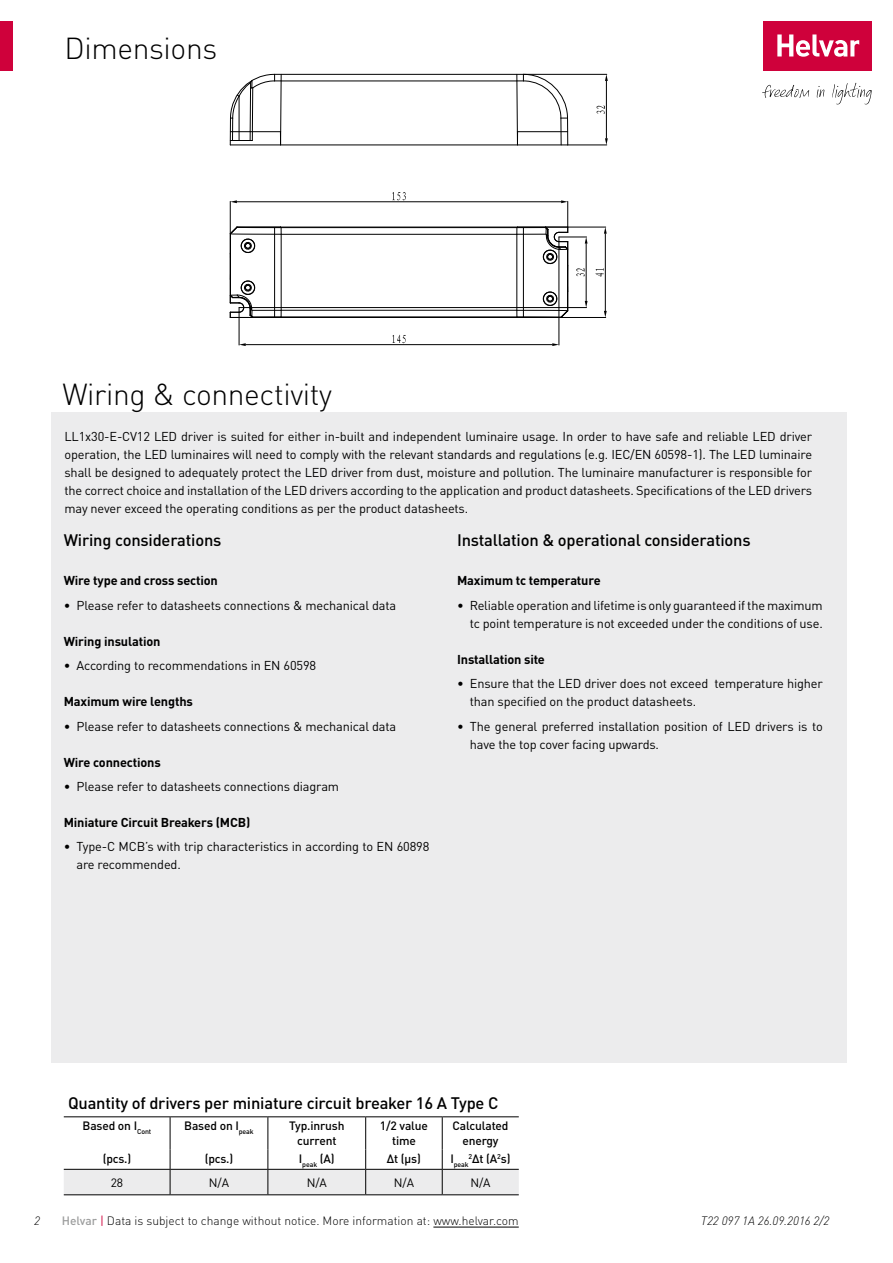
<style>
.page{position:relative;width:893px;height:1263px;background:#fff}
.page>*{position:absolute;margin:0;border:0;box-sizing:border-box;transform-origin:0 0}
.t1{font:300 30px "DIN Pro";letter-spacing:-.01em;color:#000}
.t2{font:500 16.5px "DIN Pro";letter-spacing:-.01em;color:#000}
.t3{font:12.75px/18px "DIN Pro";letter-spacing:-.01em;color:#000}
.t4{font:700 12.75px "DIN Pro";letter-spacing:-.01em;color:#000}
.t5{font:500 12px/15px "DIN Pro";letter-spacing:-.01em;color:#000;text-align:center}
.t6{font:300 12px "DIN Pro";color:#000}
.t7{font:italic 300 12px "DIN Pro";color:#000}
.t8{font:12px "DIN Pro";color:#000}
.t9{font:500 7.05px "DIN Pro";color:#000}
.s1{font-weight:500;color:#9c9d9d}
.s2{font-weight:400;color:#cf013b}
</style>
<div class="page">
<div style="left:763px;top:21px;width:109px;height:50px;background:#cf013b"></div>
<svg style="left:777px;top:34px;width:82px;height:23px"></svg>
<div style="left:0;top:21px;width:13px;height:50px;background:#cf013b"></div>
<svg style="left:762px;top:83px;width:110px;height:21px"></svg>
<hr style="left:433px;top:1227px;width:86px;height:1px;background:#000">
<div style="left:51px;top:412px;width:795px;height:651px;background:#ececed"></div>
<hr style="left:64px;top:1116px;width:106px;height:1px;background:#000">
<hr style="left:170px;top:1116px;width:98px;height:1px;background:#000">
<hr style="left:268px;top:1116px;width:98px;height:1px;background:#000">
<hr style="left:267px;top:1117px;width:1px;height:32px;background:#000">
<hr style="left:366px;top:1116px;width:76px;height:1px;background:#000">
<hr style="left:365px;top:1117px;width:1px;height:32px;background:#000">
<hr style="left:442px;top:1116px;width:77px;height:1px;background:#000">
<hr style="left:442px;top:1117px;width:1px;height:32px;background:#000">
<hr style="left:170px;top:1117px;width:1px;height:32px;background:#000">
<svg style="left:64px;top:1149px;width:455px;height:46px"></svg>
<hr style="left:230px;top:145px;width:338px;height:1px;background:#000">
<hr style="left:281px;top:81px;width:236px;height:1px;background:#000">
<hr style="left:275px;top:74px;width:248px;height:1px;background:#000">
<hr style="left:275px;top:317px;width:248px;height:1px;background:#000">
<hr style="left:281px;top:310px;width:236px;height:1px;background:#000">
<hr style="left:281px;top:234px;width:236px;height:1px;background:#000">
<hr style="left:237px;top:227px;width:331px;height:1px;background:#000">
<svg style="left:517px;top:74px;width:51px;height:71px"></svg>
<svg style="left:230px;top:74px;width:51px;height:71px"></svg>
<svg style="left:230px;top:227px;width:52px;height:91px"></svg>
<hr style="left:568px;top:145px;width:39px;height:1px;background:#000">
<hr style="left:523px;top:74px;width:84px;height:1px;background:#000">
<hr style="left:606px;top:81px;width:1px;height:57px;background:#000">
<svg style="left:605px;top:138px;width:3px;height:7px"></svg>
<svg style="left:605px;top:74px;width:3px;height:7px"></svg>
<svg style="left:597px;top:105px;width:8px;height:9px"></svg>
<hr style="left:230px;top:201px;width:1px;height:33px;background:#000">
<hr style="left:237px;top:201px;width:324px;height:1px;background:#000">
<svg style="left:230px;top:200px;width:7px;height:3px"></svg>
<svg style="left:392px;top:192px;width:14px;height:9px"></svg>
<hr style="left:568px;top:227px;width:38px;height:1px;background:#000">
<hr style="left:561px;top:317px;width:45px;height:1px;background:#000">
<hr style="left:605px;top:234px;width:1px;height:77px;background:#000">
<svg style="left:604px;top:227px;width:3px;height:7px"></svg>
<svg style="left:604px;top:311px;width:3px;height:6px"></svg>
<svg style="left:595px;top:268px;width:9px;height:8px"></svg>
<hr style="left:559px;top:237px;width:1px;height:108px;background:#000">
<hr style="left:239px;top:308px;width:1px;height:37px;background:#000">
<hr style="left:246px;top:344px;width:306px;height:1px;background:#000">
<svg style="left:552px;top:343px;width:7px;height:3px"></svg>
<svg style="left:239px;top:343px;width:7px;height:3px"></svg>
<svg style="left:392px;top:335px;width:14px;height:8px"></svg>
<hr style="left:239px;top:307px;width:348px;height:1px;background:#000">
<svg style="left:517px;top:200px;width:71px;height:118px"></svg>
<h1 class="t1" style="left:64px;top:25px;width:154px">Dimensions</h1>
<h1 class="t1" style="left:62px;top:371px;width:271px">Wiring &amp; connectivity</h1>
<p class="t3" style="left:64px;top:426px;width:749px;text-align:justify">LL1x30-E-CV12 LED driver is suited for either in-built and independent luminaire usage. In order to have safe and reliable LED driver operation, the LED luminaires will need to comply with the relevant standards and regulations (e.g. IEC/EN 60598-1). The LED luminaire shall be designed to adequately protect the LED driver from dust, moisture and pollution. The luminaire manufacturer is responsible for the correct choice and installation of the LED drivers according to the application and product datasheets. Specifications of the LED drivers may never exceed the operating conditions as per the product datasheets.</p>
<p class="t2" style="left:64px;top:527px;width:159px">Wiring considerations</p>
<p class="t4" style="left:64px;top:570px;width:156px">Wire type and cross section</p>
<p class="t3" style="left:64px;top:595px;width:334px">• Please refer to datasheets connections &amp; mechanical data</p>
<p class="t4" style="left:64px;top:630px;width:98px">Wiring insulation</p>
<p class="t3" style="left:64px;top:655px;width:254px">• According to recommendations in EN 60598</p>
<p class="t4" style="left:64px;top:691px;width:131px">Maximum wire lengths</p>
<p class="t3" style="left:64px;top:716px;width:334px">• Please refer to datasheets connections &amp; mechanical data</p>
<p class="t4" style="left:64px;top:751px;width:99px">Wire connections</p>
<p class="t3" style="left:64px;top:776px;width:277px">• Please refer to datasheets connections diagram</p>
<p class="t4" style="left:64px;top:812px;width:188px">Miniature Circuit Breakers (MCB)</p>
<p class="t3" style="left:77px;top:836px;width:354px;text-indent:-13px">• Type-C MCB’s with trip characteristics in according to EN 60898 are recommended.</p>
<p class="t2" style="left:457px;top:527px;width:295px">Installation &amp; operational considerations</p>
<p class="t4" style="left:457px;top:570px;width:145px">Maximum tc temperature</p>
<p class="t3" style="left:457px;top:595px;width:367px;text-align:right">• Reliable operation and lifetime is only guaranteed if the maximum tc point temperature is not exceeded under the conditions of use.</p>
<p class="t4" style="left:457px;top:648px;width:89px">Installation site</p>
<p class="t3" style="left:470px;top:673px;width:354px;text-indent:-13px">• Ensure that the LED driver does not exceed temperature higher than specified on the product datasheets.</p>
<p class="t3" style="left:470px;top:716px;width:354px;text-indent:-13px">• The general preferred installation position of LED drivers is to have the top cover facing upwards.</p>
<p class="t2" style="left:68px;top:1090px;width:432px">Quantity of drivers per miniature circuit breaker 16 A Type C</p>
<p class="t5" style="left:83px;top:1117px;width:70px">Based on I<sub>Cont</sub></p>
<p class="t5" style="left:184px;top:1117px;width:71px">Based on I<sub>peak</sub></p>
<p class="t5" style="left:289px;top:1117px;width:57px">Typ.inrush current</p>
<p class="t5" style="left:380px;top:1117px;width:50px">1/2 value time</p>
<p class="t5" style="left:452px;top:1117px;width:58px">Calculated energy</p>
<p class="t5" style="left:103px;top:1150px;width:30px">(pcs.)</p>
<p class="t5" style="left:205px;top:1150px;width:30px">(pcs.)</p>
<p class="t5" style="left:299px;top:1150px;width:37px">I<sub>peak</sub> (A)</p>
<p class="t5" style="left:387px;top:1150px;width:35px">Δt (µs)</p>
<p class="t9" style="left:450px;top:1159px;width:20px"><sup>I</sup>peak</p>
<p class="t5" style="left:469px;top:1150px;width:43px"><sup>2</sup>Δt (A<sup>2</sup>s)</p>
<p class="t8" style="left:111px;top:1173px;width:14px">28</p>
<p class="t8" style="left:209px;top:1173px;width:22px">N/A</p>
<p class="t8" style="left:307px;top:1173px;width:22px">N/A</p>
<p class="t8" style="left:394px;top:1173px;width:22px">N/A</p>
<p class="t8" style="left:470px;top:1173px;width:22px">N/A</p>
<p class="t7" style="left:34px;top:1212px;width:7px">2</p>
<p class="t6" style="left:62px;top:1212px;width:458px"><span class="s1">Helvar</span> <span class="s2">|</span> Data is subject to change without notice. More information at: www.helvar.com</p>
<p class="t7" style="left:701px;top:1212px;width:130px">T22 097 1A 26.09.2016 2/2</p>
</div>
